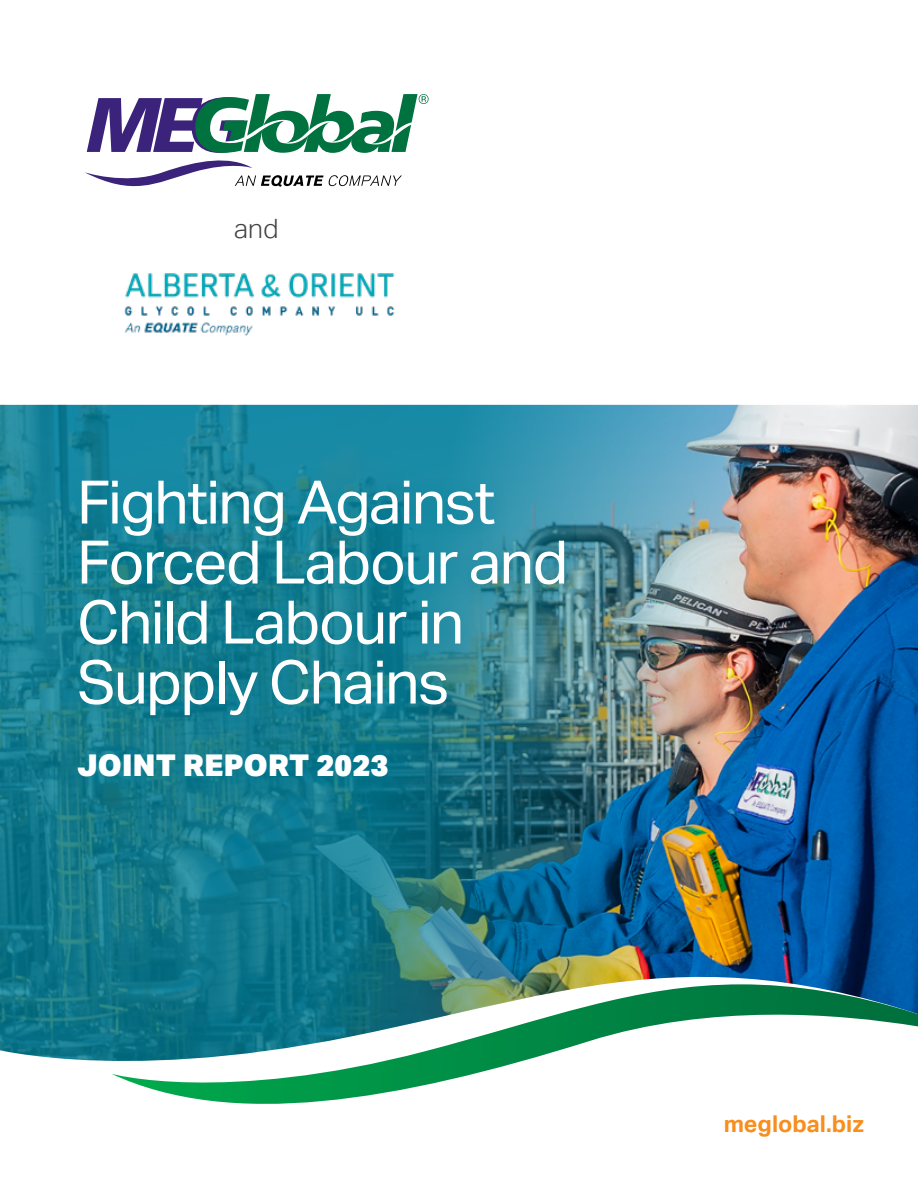
<style>
.page{position:relative;width:918px;height:1188px;background:#fff}
.page>*{position:absolute;margin:0;border:0;box-sizing:border-box;transform-origin:0 0}
.t1{font:60px/60px "Aktiv Grotesk";letter-spacing:-.025em;color:#fff}
.t2{font:900 30px "Aktiv Grotesk";letter-spacing:.01em;color:#fff}
.t3{font:300 26.55px "Aktiv Grotesk";color:#414042}
.t4{font:700 23.25px "Aktiv Grotesk";color:#f78e1e}
</style>
<div class="page">
<img style="left:0;top:405px;width:918px;height:518px">
<svg style="left:84px;top:94px;width:345px;height:93px"></svg>
<div style="left:55px;top:465px;width:529px;height:338px;background:#008099;opacity:.75"></div>
<img style="left:0;top:923px;width:918px;height:138px">
<svg style="left:111px;top:984px;width:807px;height:120px"></svg>
<img style="left:124px;top:272px;width:271px;height:64px">
<p class="t3" style="left:234px;top:213px;width:46px">and</p>
<p class="t1" style="left:77px;top:473px;width:493px">Fighting Against<br>Forced Labour and<br>Child Labour in<br>Supply Chains</p>
<p class="t2" style="left:77px;top:745px;width:313px">JOINT REPORT 2023</p>
<p class="t4" style="left:724px;top:1110px;width:142px">meglobal.biz</p>
</div>
